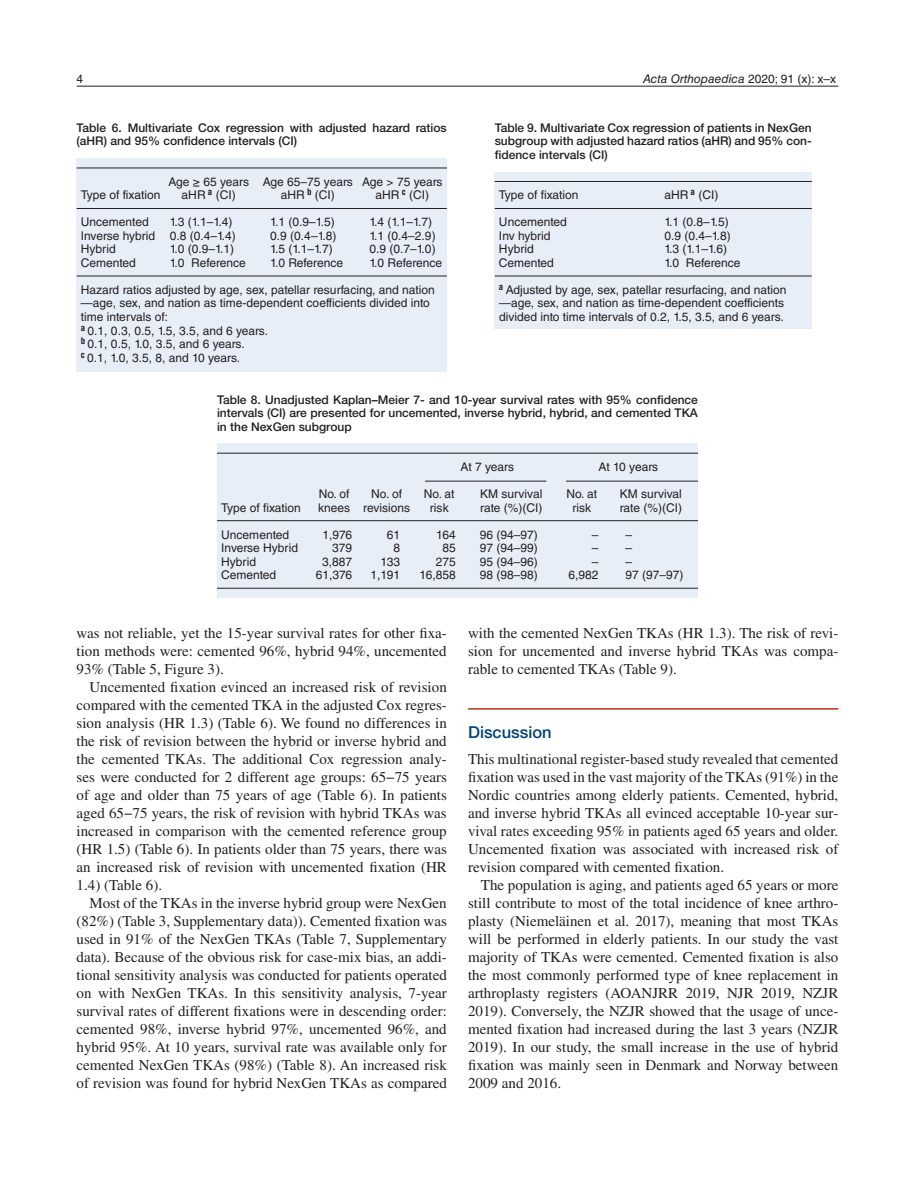
<style>
.page{position:relative;width:915px;height:1191px;background:#fff}
.page>*{position:absolute;margin:0;border:0;box-sizing:border-box;transform-origin:0 0}
.t1{font:500 16.5px "Helvetica Neue LTW1 G";color:#004279}
.t2{font:15px/18px "Times";color:#231f20;text-align:justify}
.t3{font:12px/13.5px "Helvetica LT Std";color:#231f20}
.t4{font:500 12px/13.5px "Helvetica Neue LTW1 G";color:#231f20;text-align:justify}
.t5{font:italic 12px "Helvetica LT Std";color:#231f20}
.s1{font-style:normal}
</style>
<div class="page">
<hr style="left:77px;top:86px;width:761px;height:1px;background:#231f20">
<hr style="left:468px;top:708px;width:370px;height:1px;background:#bc2e18">
<div style="left:77px;top:158px;width:369px;height:214px;background:#e8eef8"></div>
<hr style="left:77px;top:168px;width:369px;height:1px;background:#231f20">
<hr style="left:77px;top:208px;width:369px;height:1px;background:#231f20">
<hr style="left:77px;top:276px;width:369px;height:1px;background:#231f20">
<div style="left:217px;top:443px;width:480px;height:154px;background:#e8eef8"></div>
<hr style="left:217px;top:453px;width:480px;height:1px;background:#231f20">
<hr style="left:217px;top:520px;width:480px;height:1px;background:#231f20">
<hr style="left:217px;top:588px;width:480px;height:1px;background:#231f20">
<hr style="left:425px;top:481px;width:121px;height:1px;background:#231f20">
<hr style="left:566px;top:481px;width:131px;height:1px;background:#231f20">
<div style="left:494px;top:172px;width:317px;height:156px;background:#e8eef8"></div>
<hr style="left:494px;top:181px;width:317px;height:1px;background:#231f20">
<hr style="left:494px;top:208px;width:317px;height:1px;background:#231f20">
<hr style="left:494px;top:276px;width:317px;height:1px;background:#231f20">
<p class="t3" style="left:77px;top:72px;width:8px">4</p>
<p class="t5" style="left:643px;top:72px;width:195px">Acta Orthopaedica <span class="s1">2020; 91 (x): x–x</span></p>
<p class="t4" style="left:77px;top:121px;width:371px">Table 6. Multivariate Cox regression with adjusted hazard ratios (aHR) and 95% confidence intervals (CI)</p>
<p class="t3" style="left:168px;top:175px;width:275px">Age ≥ 65 years Age 65–75 years Age &gt; 75 years</p>
<p class="t3" style="left:81px;top:188px;width:81px">Type of fixation</p>
<p class="t3" style="left:181px;top:188px;width:56px">aHR <sup>a</sup> (CI)</p>
<p class="t3" style="left:281px;top:188px;width:56px">aHR <sup>b</sup> (CI)</p>
<p class="t3" style="left:375px;top:188px;width:55px">aHR <sup>c</sup> (CI)</p>
<p class="t3" style="left:81px;top:215px;width:69px">Uncemented</p>
<p class="t3" style="left:170px;top:215px;width:64px">1.3 (1.1–1.4)</p>
<p class="t3" style="left:270px;top:215px;width:66px">1.1 (0.9–1.5)</p>
<p class="t3" style="left:369px;top:215px;width:64px">1.4 (1.1–1.7)</p>
<p class="t3" style="left:81px;top:229px;width:156px">Inverse hybrid 0.8 (0.4–1.4)</p>
<p class="t3" style="left:270px;top:229px;width:68px">0.9 (0.4–1.8)</p>
<p class="t3" style="left:369px;top:229px;width:68px">1.1 (0.4–2.9)</p>
<p class="t3" style="left:81px;top:242px;width:36px">Hybrid</p>
<p class="t3" style="left:170px;top:242px;width:66px">1.0 (0.9–1.1)</p>
<p class="t3" style="left:270px;top:242px;width:64px">1.5 (1.1–1.7)</p>
<p class="t3" style="left:369px;top:242px;width:68px">0.9 (0.7–1.0)</p>
<p class="t3" style="left:81px;top:256px;width:56px">Cemented</p>
<p class="t3" style="left:170px;top:256px;width:78px">1.0 Reference</p>
<p class="t3" style="left:270px;top:256px;width:74px">1.0 Reference</p>
<p class="t3" style="left:369px;top:256px;width:74px">1.0 Reference</p>
<p class="t3" style="left:81px;top:283px;width:355px">Hazard ratios adjusted by age, sex, patellar resurfacing, and nation —age, sex, and nation as time-dependent coefficients divided into time intervals of:<br><sup>a</sup> 0.1, 0.3, 0.5, 1.5, 3.5, and 6 years.<br><sup>b</sup> 0.1, 0.5, 1.0, 3.5, and 6 years.<br><sup>c</sup> 0.1, 1.0, 3.5, 8, and 10 years.</p>
<p class="t4" style="left:217px;top:392px;width:482px">Table 8. Unadjusted Kaplan–Meier 7- and 10-year survival rates with 95% confidence intervals (CI) are presented for uncemented, inverse hybrid, hybrid, and cemented TKA in the NexGen subgroup</p>
<p class="t3" style="left:460px;top:460px;width:55px">At 7 years</p>
<p class="t3" style="left:598px;top:460px;width:61px">At 10 years</p>
<p class="t3" style="left:318px;top:487px;width:32px">No. of</p>
<p class="t3" style="left:371px;top:487px;width:32px">No. of</p>
<p class="t3" style="left:423px;top:487px;width:32px">No. at</p>
<p class="t3" style="left:480px;top:487px;width:64px">KM survival</p>
<p class="t3" style="left:566px;top:487px;width:32px">No. at</p>
<p class="t3" style="left:619px;top:487px;width:64px">KM survival</p>
<p class="t3" style="left:221px;top:500px;width:81px">Type of fixation</p>
<p class="t3" style="left:318px;top:500px;width:93px">knees revisions</p>
<p class="t3" style="left:429px;top:500px;width:20px">risk</p>
<p class="t3" style="left:480px;top:500px;width:64px">rate (%)(CI)</p>
<p class="t3" style="left:572px;top:500px;width:20px">risk</p>
<p class="t3" style="left:619px;top:500px;width:64px">rate (%)(CI)</p>
<p class="t3" style="left:221px;top:527px;width:69px">Uncemented</p>
<p class="t3" style="left:322px;top:527px;width:31px">1,976</p>
<p class="t3" style="left:387px;top:527px;width:15px">61</p>
<p class="t3" style="left:436px;top:527px;width:21px">164</p>
<p class="t3" style="left:479px;top:527px;width:60px">96 (94–97)</p>
<p class="t3" style="left:591px;top:527px;width:42px">– –</p>
<p class="t3" style="left:221px;top:541px;width:78px">Inverse Hybrid</p>
<p class="t3" style="left:332px;top:541px;width:22px">379</p>
<p class="t3" style="left:393px;top:541px;width:8px">8</p>
<p class="t3" style="left:442px;top:541px;width:15px">85</p>
<p class="t3" style="left:479px;top:541px;width:60px">97 (94–99)</p>
<p class="t3" style="left:591px;top:541px;width:42px">– –</p>
<p class="t3" style="left:221px;top:554px;width:36px">Hybrid</p>
<p class="t3" style="left:322px;top:554px;width:32px">3,887</p>
<p class="t3" style="left:380px;top:554px;width:21px">133</p>
<p class="t3" style="left:435px;top:554px;width:22px">275</p>
<p class="t3" style="left:479px;top:554px;width:60px">95 (94–96)</p>
<p class="t3" style="left:591px;top:554px;width:42px">– –</p>
<p class="t3" style="left:221px;top:568px;width:56px">Cemented</p>
<p class="t3" style="left:316px;top:568px;width:38px">61,376</p>
<p class="t3" style="left:370px;top:568px;width:31px">1,191</p>
<p class="t3" style="left:419px;top:568px;width:38px">16,858</p>
<p class="t3" style="left:479px;top:568px;width:60px">98 (98–98)</p>
<p class="t3" style="left:568px;top:568px;width:32px">6,982</p>
<p class="t3" style="left:625px;top:568px;width:60px">97 (97–97)</p>
<p class="t4" style="left:494px;top:121px;width:318px">Table 9. Multivariate Cox regression of patients in NexGen subgroup with adjusted hazard ratios (aHR) and 95% con&shy;fidence intervals (CI)</p>
<p class="t3" style="left:499px;top:188px;width:81px">Type of fixation</p>
<p class="t3" style="left:664px;top:188px;width:56px">aHR <sup>a</sup> (CI)</p>
<p class="t3" style="left:499px;top:215px;width:69px">Uncemented</p>
<p class="t3" style="left:664px;top:215px;width:66px">1.1 (0.8–1.5)</p>
<p class="t3" style="left:499px;top:229px;width:53px">Inv hybrid</p>
<p class="t3" style="left:664px;top:229px;width:68px">0.9 (0.4–1.8)</p>
<p class="t3" style="left:499px;top:242px;width:36px">Hybrid</p>
<p class="t3" style="left:664px;top:242px;width:64px">1.3 (1.1–1.6)</p>
<p class="t3" style="left:499px;top:256px;width:56px">Cemented</p>
<p class="t3" style="left:664px;top:256px;width:78px">1.0 Reference</p>
<p class="t3" style="left:499px;top:283px;width:289px"><sup>a</sup> Adjusted by age, sex, patellar resurfacing, and nation —age, sex, and nation as time-dependent coefficients divided into time intervals of 0.2, 1.5, 3.5, and 6 years.</p>
<p class="t2" style="left:77px;top:623px;width:371px">was not reliable, yet the 15-year survival rates for other fixa&shy;tion methods were: cemented 96%, hybrid 94%, uncemented 93% (Table 5, Figure 3).</p>
<p class="t2" style="left:77px;top:677px;width:371px;text-indent:13px">Uncemented fixation evinced an increased risk of revision compared with the cemented TKA in the adjusted Cox regres&shy;sion analysis (HR 1.3) (Table 6). We found no differences in the risk of revision between the hybrid or inverse hybrid and the cemented TKAs. The additional Cox regression analy&shy;ses were conducted for 2 different age groups: 65−75 years of age and older than 75 years of age (Table 6). In patients aged 65−75 years, the risk of revision with hybrid TKAs was increased in comparison with the cemented reference group (HR 1.5) (Table 6). In patients older than 75 years, there was an increased risk of revision with uncemented fixation (HR 1.4) (Table 6).</p>
<p class="t2" style="left:77px;top:893px;width:371px;text-indent:13px">Most of the TKAs in the inverse hybrid group were NexGen (82%) (Table 3, Supplementary data)). Cemented fixation was used in 91% of the NexGen TKAs (Table 7, Supplementary data). Because of the obvious risk for case-mix bias, an addi&shy;tional sensitivity analysis was conducted for patients operated on with NexGen TKAs. In this sensitivity analysis, 7-year survival rates of different fixations were in descending order: cemented 98%, inverse hybrid 97%, uncemented 96%, and hybrid 95%. At 10 years, survival rate was available only for cemented NexGen TKAs (98%) (Table 8). An increased risk of revision was found for hybrid NexGen TKAs as compared</p>
<p class="t2" style="left:468px;top:623px;width:371px">with the cemented NexGen TKAs (HR 1.3). The risk of revi&shy;sion for uncemented and inverse hybrid TKAs was compa&shy;rable to cemented TKAs (Table 9).</p>
<p class="t1" style="left:468px;top:722px;width:85px">Discussion</p>
<p class="t2" style="left:468px;top:749px;width:371px">This multinational register-based study revealed that cemented fixation was used in the vast majority of the TKAs (91%) in the Nordic countries among elderly patients. Cemented, hybrid, and inverse hybrid TKAs all evinced acceptable 10-year sur&shy;vival rates exceeding 95% in patients aged 65 years and older.<br>Uncemented fixation was associated with increased risk of revision compared with cemented fixation.</p>
<p class="t2" style="left:468px;top:875px;width:371px;text-indent:13px">The population is aging, and patients aged 65 years or more still contribute to most of the total incidence of knee arthro&shy;plasty (Niemeläinen et al. 2017), meaning that most TKAs will be performed in elderly patients. In our study the vast majority of TKAs were cemented. Cemented fixation is also the most commonly performed type of knee replacement in arthroplasty registers (AOANJRR 2019, NJR 2019, NZJR 2019). Conversely, the NZJR showed that the usage of unce&shy;mented fixation had increased during the last 3 years (NZJR 2019). In our study, the small increase in the use of hybrid fixation was mainly seen in Denmark and Norway between 2009 and 2016.</p>
</div>
